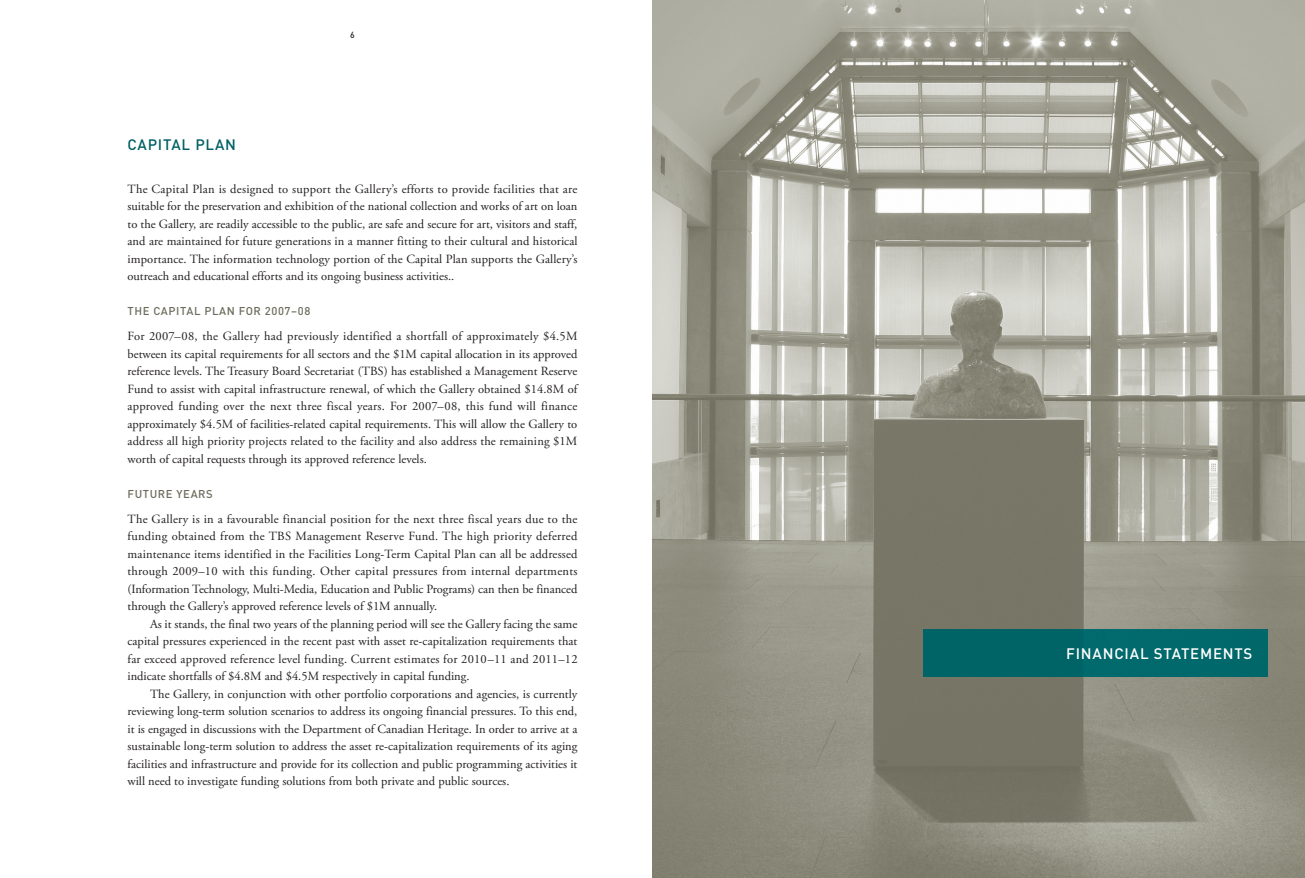
<style>
.page{position:relative;width:1305px;height:878px;background:#fff}
.page>*{position:absolute;margin:0;border:0;box-sizing:border-box;transform-origin:0 0}
.t1{font:500 15px "DIN";letter-spacing:.055em;color:#fff}
.t2{font:500 15px "DIN";letter-spacing:.055em;color:#006065}
.t3{font:12.5px/17.5px "Adobe Garamond Pro";color:#231f20;text-align:justify}
.t4{font:500 11.25px "DIN";letter-spacing:.055em;color:#6d6c5c}
.t5{font:500 8.75px "DIN";color:#231f20}
</style>
<div class="page">
<img style="left:652px;top:0;width:653px;height:878px">
<div style="left:924px;top:629px;width:344px;height:47px;background:#016769"></div>
<p class="t5" style="left:350px;top:31px;width:6px">6</p>
<p class="t2" style="left:127px;top:139px;width:110px">CAPITAL PLAN</p>
<p class="t3" style="left:128px;top:181px;width:452px">The Capital Plan is designed to support the Gallery’s efforts to provide facilities that are suitable for the preservation and exhibition of the national collection and works of art on loan to the Gallery, are readily accessible to the public, are safe and secure for art, visitors and staff, and are maintained for future generations in a manner fitting to their cultural and historical importance. The information technology portion of the Capital Plan supports the Gallery’s outreach and educational efforts and its ongoing business activities..</p>
<p class="t4" style="left:128px;top:307px;width:184px">THE CAPITAL PLAN FOR 2007–08</p>
<p class="t3" style="left:127px;top:328px;width:452px">For 2007–08, the Gallery had previously identified a shortfall of approximately $4.5M between its capital requirements for all sectors and the $1M capital allocation in its approved reference levels. The Treasury Board Secretariat (TBS) has established a Management Reserve Fund to assist with capital infrastructure renewal, of which the Gallery obtained $14.8M of approved funding over the next three fiscal years. For 2007–08, this fund will finance approximately $4.5M of facilities-related capital requirements. This will allow the Gallery to address all high priority projects related to the facility and also address the remaining $1M worth of capital requests through its approved reference levels.</p>
<p class="t4" style="left:128px;top:489px;width:87px">FUTURE YEARS</p>
<p class="t3" style="left:128px;top:511px;width:452px">The Gallery is in a favourable financial position for the next three fiscal years due to the funding obtained from the TBS Management Reserve Fund. The high priority deferred maintenance items identified in the Facilities Long-Term Capital Plan can all be addressed through 2009–10 with this funding. Other capital pressures from internal departments (Information Technology, Multi-Media, Education and Public Programs) can then be financed through the Gallery’s approved reference levels of $1M annually.</p>
<p class="t3" style="left:128px;top:616px;width:452px;text-indent:22px">As it stands, the final two years of the planning period will see the Gallery facing the same capital pressures experienced in the recent past with asset re-capitalization requirements that far exceed approved reference level funding. Current estimates for 2010–11 and 2011–12 indicate shortfalls of $4.8M and $4.5M respectively in capital funding.</p>
<p class="t3" style="left:128px;top:686px;width:451px;text-indent:23px">The Gallery, in conjunction with other portfolio corporations and agencies, is currently reviewing long-term solution scenarios to address its ongoing financial pressures. To this end, it is engaged in discussions with the Department of Canadian Heritage. In order to arrive at a sustainable long-term solution to address the asset re-capitalization requirements of its aging facilities and infrastructure and provide for its collection and public programming activities it will need to investigate funding solutions from both private and public sources.</p>
<p class="t1" style="left:1066px;top:648px;width:188px">FINANCIAL STATEMENTS</p>
</div>
